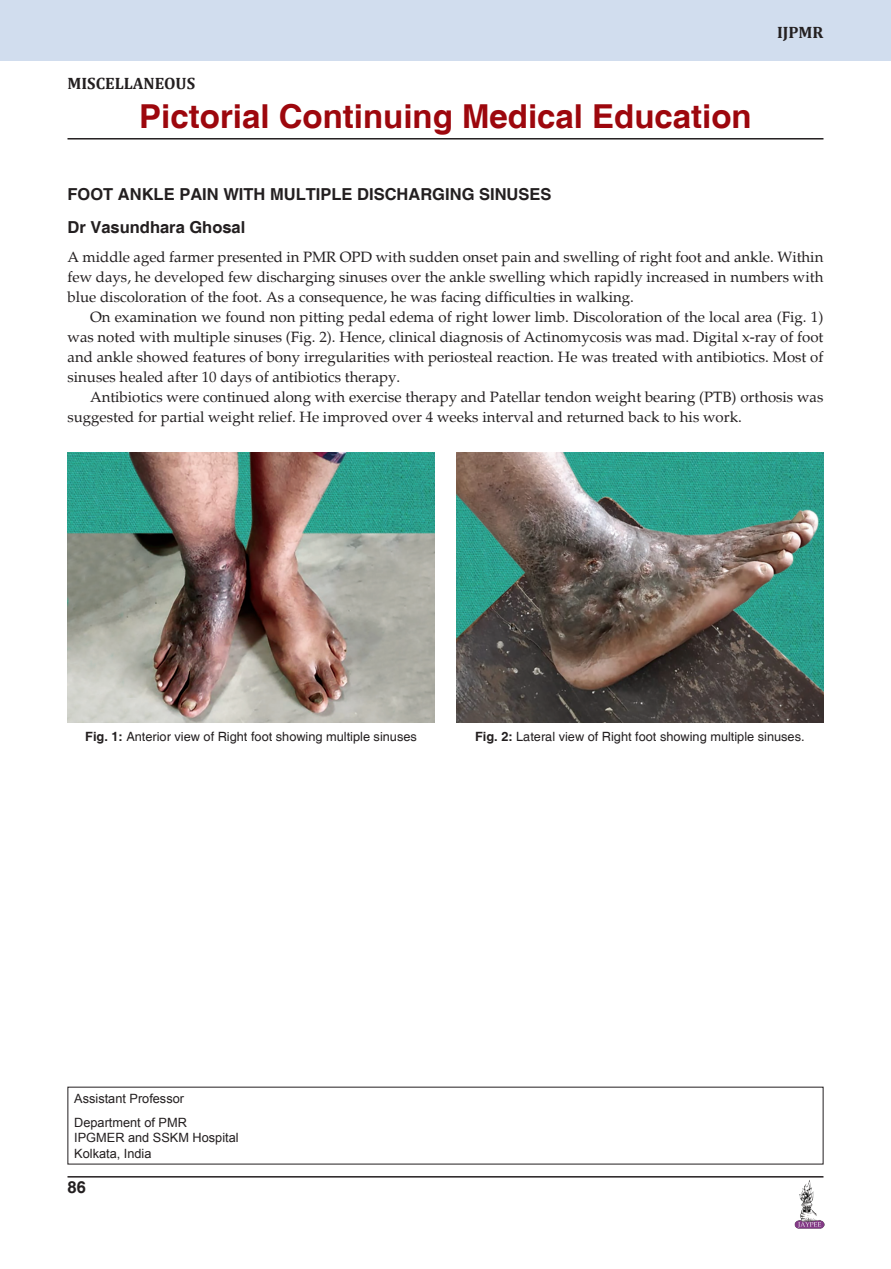
<style>
.page{position:relative;width:891px;height:1269px;background:#fff}
.page>*{position:absolute;margin:0;border:0;box-sizing:border-box;transform-origin:0 0}
.t1{font:700 33px "Helvetica";color:#9d070d}
.t2{font:700 16.5px/33.3px "Helvetica";color:#231f20}
.t3{font:700 16.5px "Cambria";color:#231f20}
.t4{font:15px/20px "Palatino";color:#231f20;text-align:justify}
.t5{font:12.75px "Helvetica";color:#231f20}
.t6{font:12.75px/24.3px "Arial";color:#231f20}
.s1{font-weight:700}
</style>
<div class="page">
<hr style="left:68px;top:1176px;width:756px;height:2px;background:#231f20">
<img style="left:794px;top:1180px;width:30px;height:48px">
<hr style="left:68px;top:138px;width:756px;height:2px;background:#231f20">
<div style="left:0;top:0;width:891px;height:61px;background:#d1ddee"></div>
<img style="left:67px;top:453px;width:368px;height:270px">
<img style="left:456px;top:453px;width:368px;height:270px">
<p class="t3" style="left:68px;top:73px;width:129px">MISCELLANEOUS</p>
<h1 class="t1" style="left:139px;top:96px;width:614px">Pictorial Continuing Medical Education</h1>
<p class="t3" style="left:777px;top:22px;width:48px">IJPMR</p>
<p class="t2" style="left:68px;top:178px;width:486px">FOOT ANKLE PAIN WITH MULTIPLE DISCHARGING SINUSES<br>Dr Vasundhara Ghosal</p>
<p class="t4" style="left:68px;top:248px;width:757px">A middle aged farmer presented in PMR OPD with sudden onset pain and swelling of right foot and ankle. Within few days, he developed few discharging sinuses over the ankle swelling which rapidly increased in numbers with blue discoloration of the foot. As a consequence, he was facing difficulties in walking.</p>
<p class="t4" style="left:68px;top:307px;width:758px;text-indent:22px">On examination we found non pitting pedal edema of right lower limb. Discoloration of the local area (Fig. 1) was noted with multiple sinuses (Fig. 2). Hence, clinical diagnosis of Actinomycosis was mad. Digital x-ray of foot and ankle showed features of bony irregularities with periosteal reaction. He was treated with antibiotics. Most of sinuses healed after 10 days of antibiotics therapy.</p>
<p class="t4" style="left:68px;top:387px;width:758px;text-indent:22px">Antibiotics were continued along with exercise therapy and Patellar tendon weight bearing (PTB) orthosis was suggested for partial weight relief. He improved over 4 weeks interval and returned back to his work.</p>
<p class="t5" style="left:85px;top:729px;width:333px"><span class="s1">Fig. 1:</span> Anterior view of Right foot showing multiple sinuses</p>
<p class="t5" style="left:475px;top:729px;width:331px"><span class="s1">Fig. 2:</span> Lateral view of Right foot showing multiple sinuses.</p>
<p class="t6" style="left:74px;top:1086px;width:114px">Assistant Professor<br>Department of PMR</p>
<p class="t6" style="left:74px;top:1130px;width:166px;line-height:15.3px">IPGMER and SSKM Hospital<br>Kolkata, India</p>
<p class="t2" style="left:68px;top:1172px;width:20px">86</p>
</div>
